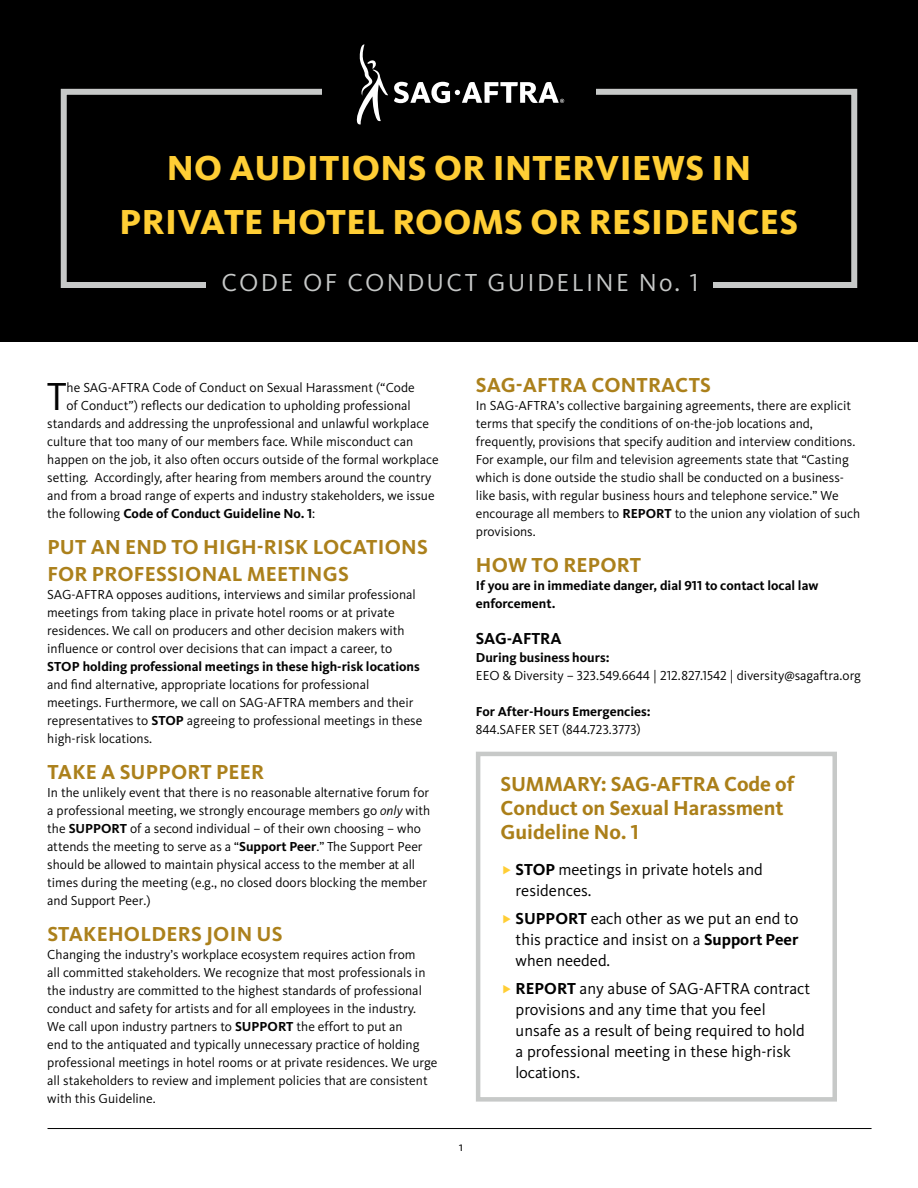
<style>
.page{position:relative;width:918px;height:1188px;background:#fff}
.page>*{position:absolute;margin:0;border:0;box-sizing:border-box;transform-origin:0 0}
.t1{font:40.5px "Kievit OT";color:#000}
.t2{font:800 36px/54px "Kievit";letter-spacing:.01em;color:#ffce35;text-align:center}
.t3{font:25.5px "Kievit OT";letter-spacing:.09em;color:#c7c9c8}
.t4{font:700 21px/24px "Kievit OT";letter-spacing:.01em;color:#ab7f19}
.t5{font:16.5px/21px "Kievit";color:#000}
.t6{font:700 16.5px "Kievit";color:#000}
.t7{font:13.5px/18px "Kievit";color:#000}
.t8{font:13.5px/18px "Kievit OT";color:#000}
.t9{font:700 13.5px/18px "Kievit OT";color:#000}
.t10{font:700 13.5px "Kievit";color:#000}
.s1{font-weight:400}
.s2{font-weight:700}
.s3{font-style:italic}
.s4{font-family:"Kievit OT";font-weight:700}
</style>
<div class="page">
<div style="left:0;top:0;width:918px;height:342px;background:#000"></div>
<div style="left:61px;top:89px;width:796px;height:199px;border:6px solid #c7c9c8"></div>
<hr style="left:48px;top:1128px;width:824px;height:1px;background:#000">
<div style="left:207px;top:272px;width:506px;height:30px;background:#000"></div>
<div style="left:322px;top:81px;width:274px;height:20px;background:#000"></div>
<svg style="left:356px;top:44px;width:32px;height:80px"></svg>
<svg style="left:394px;top:82px;width:170px;height:21px"></svg>
<div style="left:476px;top:752px;width:361px;height:350px;border:4px solid #c7c9c8"></div>
<h2 class="t2" style="left:120px;top:141px;width:680px">NO AUDITIONS OR INTERVIEWS IN<br>PRIVATE HOTEL ROOMS OR RESIDENCES</h2>
<h3 class="t3" style="left:222px;top:269px;width:479px">CODE OF CONDUCT GUIDELINE No. 1</h3>
<h1 class="t1" style="left:46px;top:373px;width:22px">T</h1>
<p class="t8" style="left:67px;top:378px;width:350px">he SAG-AFTRA Code of Conduct on Sexual Harassment (“Code</p>
<p class="t8" style="left:67px;top:396px;width:346px">of Conduct”) reflects our dedication to upholding professional</p>
<p class="t8" style="left:47px;top:414px;width:383px">standards and addressing the unprofessional and unlawful workplace</p>
<p class="t8" style="left:47px;top:432px;width:368px">culture that too many of our members face. While misconduct can</p>
<p class="t8" style="left:47px;top:450px;width:393px">happen on the job, it also often occurs outside of the formal workplace</p>
<p class="t8" style="left:47px;top:468px;width:386px">setting. Accordingly, after hearing from members around the country</p>
<p class="t8" style="left:47px;top:486px;width:389px">and from a broad range of experts and industry stakeholders, we issue</p>
<p class="t9" style="left:47px;top:504px;width:270px"><span class="s1">the following</span> Code of Conduct Guideline No. 1<span class="s1">:</span></p>
<h3 class="t4" style="left:47px;top:533px;width:382px;line-height:27px">PUT AN END TO HIGH-RISK LOCATIONS<br>FOR PROFESSIONAL MEETINGS</h3>
<p class="t8" style="left:47px;top:585px;width:370px">SAG-AFTRA opposes auditions, interviews and similar professional meetings from taking place in private hotel rooms or at private residences. We call on producers and other decision makers with influence or control over decisions that can impact a career, to</p>
<p class="t9" style="left:47px;top:657px;width:374px">STOP holding professional meetings in these high-risk locations</p>
<p class="t8" style="left:47px;top:675px;width:377px">and find alternative, appropriate locations for professional meetings. Furthermore, we call on SAG-AFTRA members and their representatives to <span class="s2">STOP</span> agreeing to professional meetings in these high-risk locations.</p>
<h3 class="t4" style="left:47px;top:760px;width:218px">TAKE A SUPPORT PEER</h3>
<p class="t7" style="left:47px;top:783px;width:384px">In the unlikely event that there is no reasonable alternative forum for a professional meeting, we strongly encourage members go <span class="s3">only</span> with the <span class="s2">SUPPORT</span> of a second individual – of their own choosing – who attends the meeting to serve as a “<span class="s4">Support Peer</span>.” The Support Peer should be allowed to maintain physical access to the member at all times during the meeting (e.g., no closed doors blocking the member and Support Peer.)</p>
<h3 class="t4" style="left:47px;top:922px;width:237px">STAKEHOLDERS JOIN US</h3>
<p class="t7" style="left:47px;top:945px;width:392px">Changing the industry’s workplace ecosystem requires action from<br>all committed stakeholders. We recognize that most professionals in the industry are committed to the highest standards of professional conduct and safety for artists and for all employees in the industry.<br>We call upon industry partners to <span class="s2">SUPPORT</span> the effort to put an<br>end to the antiquated and typically unnecessary practice of holding professional meetings in hotel rooms or at private residences. We urge all stakeholders to review and implement policies that are consistent with this Guideline.</p>
<h3 class="t4" style="left:476px;top:373px;width:237px">SAG-AFTRA CONTRACTS</h3>
<p class="t7" style="left:476px;top:396px;width:386px">In SAG-AFTRA’s collective bargaining agreements, there are explicit terms that specify the conditions of on-the-job locations and, frequently, provisions that specify audition and interview conditions.<br>For example, our film and television agreements state that “Casting which is done outside the studio shall be conducted on a business&shy;like basis, with regular business hours and telephone service.” We encourage all members to <span class="s2">REPORT</span> to the union any violation of such provisions.</p>
<h3 class="t4" style="left:476px;top:553px;width:167px">HOW TO REPORT</h3>
<p class="t9" style="left:476px;top:576px;width:344px">If you are in immediate danger, dial 911 to contact local law enforcement.</p>
<p class="t6" style="left:476px;top:628px;width:87px">SAG-AFTRA</p>
<p class="t10" style="left:476px;top:649px;width:135px">During business hours:</p>
<p class="t8" style="left:476px;top:666px;width:387px">EEO &amp; Diversity – 323.549.6644 | 212.827.1542 | diversity@sagaftra.org</p>
<p class="t10" style="left:476px;top:703px;width:176px">For After-Hours Emergencies:</p>
<p class="t8" style="left:476px;top:720px;width:166px">844.SAFER SET (844.723.3773)</p>
<h3 class="t4" style="left:501px;top:772px;width:295px">SUMMARY: SAG-AFTRA Code of<br>Conduct on Sexual Harassment<br>Guideline No. 1</h3>
<p class="t5" style="left:516px;top:860px;width:249px"><span class="s2">STOP</span> meetings in private hotels and residences.</p>
<p class="t5" style="left:516px;top:908px;width:284px;text-align:justify"><span class="s2">SUPPORT</span> each other as we put an end to this practice and insist on a <span class="s2">Support Peer </span>when needed.</p>
<p class="t5" style="left:516px;top:978px;width:296px"><span class="s2">REPORT</span> any abuse of SAG-AFTRA contract provisions and any time that you feel unsafe as a result of being required to hold a professional meeting in these high-risk locations.</p>
<p class="t7" style="left:459px;top:1138px;width:6px">1</p>
</div>
